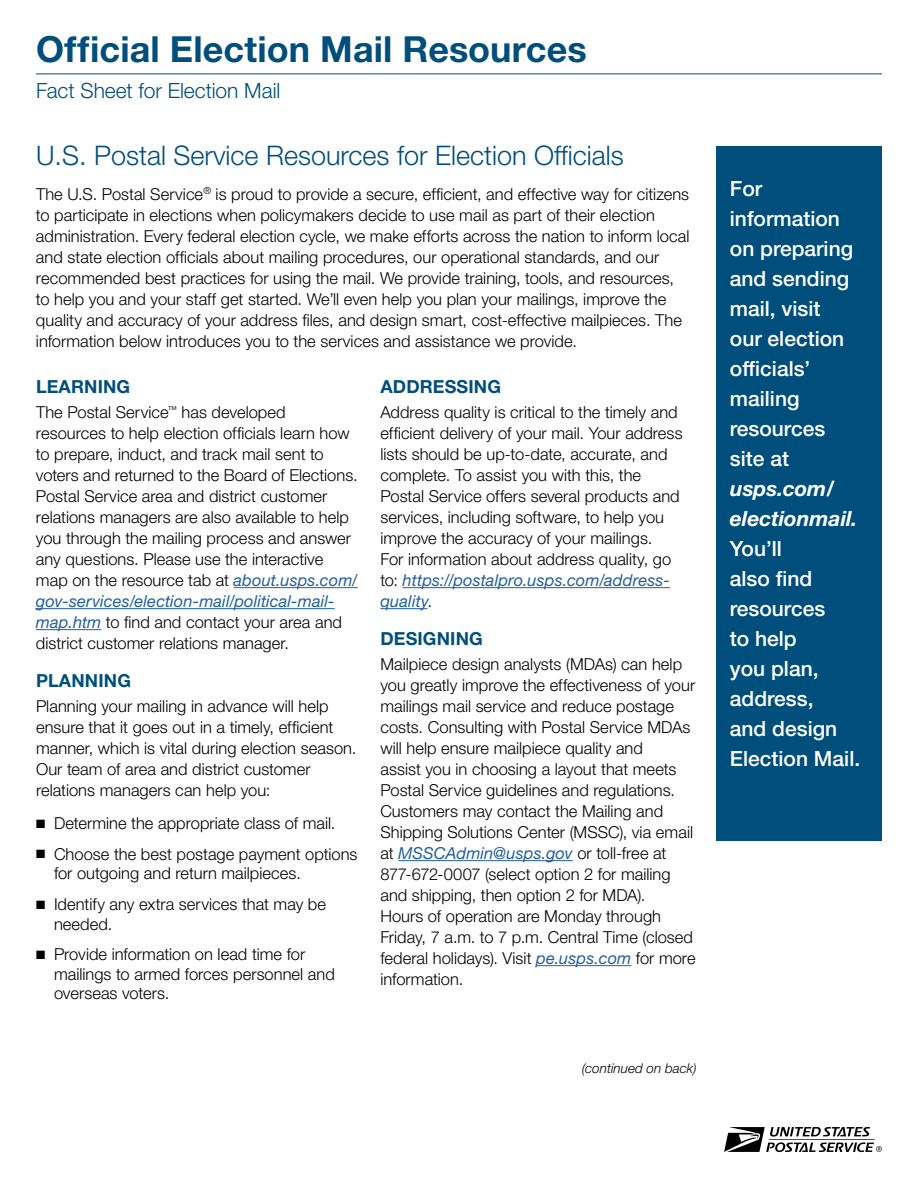
<style>
.page{position:relative;width:918px;height:1188px;background:#fff}
.page>*{position:absolute;margin:0;border:0;box-sizing:border-box;transform-origin:0 0}
.t1{font:700 36px "Helvetica Neue LT Std";letter-spacing:.005em;color:#004e7c}
.t2{font:300 27px "Helvetica Neue LT Std";color:#004e7c}
.p_Vcallout{font:500 21px/30px "Helvetica Neue LT Std";color:#fff}
.p_fact_sheet{font:300 21px "Helvetica Neue LT Std";color:#004e7c}
.t3{font:italic 700 21px/30px "Helvetica Neue LT Std";color:#fff}
.H3_caps_blu_copy{font:700 18px "Helvetica Neue LT Std";letter-spacing:.01em;color:#004e7c}
.t4{font:300 16.5px/21px "Helvetica Neue LT Std";color:#000}
.footnote_FR{font:italic 300 13.5px "Helvetica Neue LT Std";color:#000}
.s1{font-weight:400;font-style:italic;color:#215e9e}
</style>
<div class="page">
<svg style="left:724px;top:1127px;width:158px;height:26px"></svg>
<hr style="left:403px;top:587px;width:267px;height:1px;background:#215e9e">
<hr style="left:380px;top:608px;width:47px;height:1px;background:#215e9e">
<hr style="left:398px;top:860px;width:175px;height:1px;background:#215e9e">
<hr style="left:536px;top:965px;width:95px;height:1px;background:#215e9e">
<hr style="left:36px;top:74px;width:846px;height:1px;background:#004e7c">
<hr style="left:234px;top:587px;width:124px;height:1px;background:#215e9e">
<hr style="left:36px;top:608px;width:299px;height:1px;background:#215e9e">
<hr style="left:36px;top:629px;width:65px;height:1px;background:#215e9e">
<div style="left:716px;top:146px;width:166px;height:695px;background:#004e7c"></div>
<h1 class="t1" style="left:36px;top:27px;width:552px">Official Election Mail Resources</h1>
<p class="p_fact_sheet" style="left:36px;top:77px;width:246px">Fact Sheet for Election Mail</p>
<h2 class="t2" style="left:36px;top:139px;width:589px">U.S. Postal Service Resources for Election Officials</h2>
<p class="t4" style="left:36px;top:183px;width:655px">The U.S. Postal Service<sup>®</sup> is proud to provide a secure, efficient, and effective way for citizens to participate in elections when policymakers decide to use mail as part of their election administration. Every federal election cycle, we make efforts across the nation to inform local and state election officials about mailing procedures, our operational standards, and our recommended best practices for using the mail. We provide training, tools, and resources, to help you and your staff get started. We’ll even help you plan your mailings, improve the quality and accuracy of your address files, and design smart, cost-effective mailpieces. The information below introduces you to the services and assistance we provide.</p>
<h1 class="H3_caps_blu_copy" style="left:36px;top:375px;width:96px">LEARNING</h1>
<p class="t4" style="left:36px;top:401px;width:323px">The Postal Service<sup>™</sup> has developed resources to help election officials learn how to prepare, induct, and track mail sent to voters and returned to the Board of Elections.<br>Postal Service area and district customer relations managers are also available to help you through the mailing process and answer any questions. Please use the interactive map on the resource tab at <span class="s1">about.usps.com/</span></p>
<p class="t4" style="left:36px;top:590px;width:308px"><span class="s1">gov-services/election-mail/political-mail&shy;map.htm</span> to find and contact your area and district customer relations manager.</p>
<h1 class="H3_caps_blu_copy" style="left:36px;top:669px;width:97px">PLANNING</h1>
<p class="t4" style="left:36px;top:695px;width:322px">Planning your mailing in advance will help ensure that it goes out in a timely, efficient manner, which is vital during election season.<br>Our team of area and district customer relations managers can help you:</p>
<p class="t4" style="left:36px;top:812px;width:301px">■ Determine the appropriate class of mail.</p>
<p class="t4" style="left:54px;top:844px;width:305px;line-height:19.5px;text-indent:-18px">■ Choose the best postage payment options for outgoing and return mailpieces.</p>
<p class="t4" style="left:54px;top:894px;width:274px;line-height:19.5px;text-indent:-18px">■ Identify any extra services that may be needed.</p>
<p class="t4" style="left:54px;top:944px;width:282px;line-height:19.5px;text-indent:-18px">■ Provide information on lead time for mailings to armed forces personnel and overseas voters.</p>
<h1 class="H3_caps_blu_copy" style="left:380px;top:375px;width:122px">ADDRESSING</h1>
<p class="t4" style="left:380px;top:401px;width:304px">Address quality is critical to the timely and efficient delivery of your mail. Your address lists should be up-to-date, accurate, and complete. To assist you with this, the Postal Service offers several products and services, including software, to help you improve the accuracy of your mailings.<br>For information about address quality, go to: <span class="s1">https://postalpro.usps.com/address&shy;quality</span>.</p>
<h1 class="H3_caps_blu_copy" style="left:380px;top:627px;width:104px">DESIGNING</h1>
<p class="t4" style="left:380px;top:653px;width:316px">Mailpiece design analysts (MDAs) can help you greatly improve the effectiveness of your mailings mail service and reduce postage costs. Consulting with Postal Service MDAs will help ensure mailpiece quality and<br>assist you in choosing a layout that meets Postal Service guidelines and regulations.<br>Customers may contact the Mailing and Shipping Solutions Center (MSSC), via email at <span class="s1">MSSCAdmin@usps.gov</span> or toll-free at</p>
<p class="t4" style="left:380px;top:863px;width:317px">877-672-0007 (select option 2 for mailing and shipping, then option 2 for MDA).<br>Hours of operation are Monday through Friday, 7 a.m. to 7 p.m. Central Time (closed federal holidays). Visit <span class="s1">pe.usps.com</span> for more information.</p>
<p class="footnote_FR" style="left:582px;top:1060px;width:116px">(continued on back)</p>
<p class="p_Vcallout" style="left:730px;top:174px;width:125px">For information on preparing and sending mail, visit our election officials’ mailing resources site at</p>
<p class="t3" style="left:730px;top:473px;width:129px">usps.com/ electionmail.</p>
<p class="p_Vcallout" style="left:730px;top:534px;width:132px">You’ll<br>also find resources<br>to help<br>you plan, address,<br>and design<br>Election Mail.</p>
</div>
